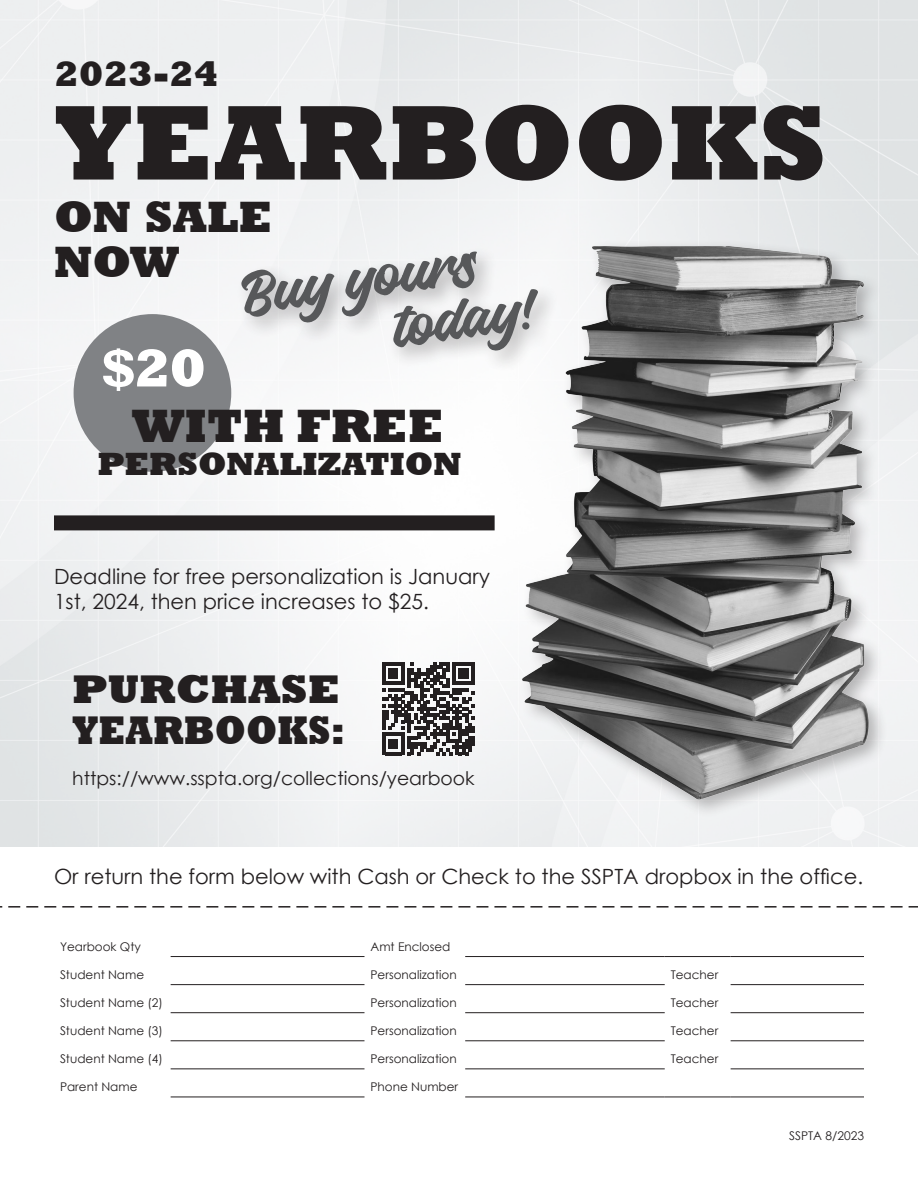
<style>
.page{position:relative;width:918px;height:1188px;background:#fff}
.page>*{position:absolute;margin:0;border:0;box-sizing:border-box;transform-origin:0 0}
.t1{font:800 108px "Rockwell";color:#231f20}
.t2{font:66.9px "Bhineka";color:#57585a}
.t3{font:800 54px "Rockwell";color:#fff}
.t4{font:800 48px "Rockwell";color:#231f20}
.t5{font:800 45px "Rockwell";color:#231f20}
.t6{font:800 41.1px "Rockwell";color:#231f20;scale:.88 1}
.t7{font:800 41.1px "Rockwell";color:#231f20;scale:1.05 1}
.t8{font:800 36px "Rockwell";color:#231f20}
.t9{font:800 33px "Rockwell";color:#231f20}
.t10{font:21px "Century Gothic";color:#231f20}
.t11{font:18.75px "Century Gothic";color:#231f20}
.t12{font:12px "Century Gothic";color:#231f20}
</style>
<div class="page">
<img style="left:0;top:0;width:918px;height:847px">
<div style="left:517px;top:240px;width:371px;height:578px;background:#231f20;opacity:.3"></div>
<img style="left:515px;top:228px;width:361px;height:588px">
<div style="left:54px;top:515px;width:441px;height:15px;background:#231f20"></div>
<div style="left:74px;top:314px;width:157px;height:158px;background:#808285;border-radius:50%"></div>
<div style="left:235px;top:246px;width:324px;height:127px;background:#231f20;opacity:.3"></div>
<hr style="left:465px;top:956px;width:200px;height:1px;background:#231f20">
<hr style="left:665px;top:956px;width:66px;height:1px;background:#231f20">
<hr style="left:731px;top:956px;width:133px;height:1px;background:#231f20">
<hr style="left:465px;top:984px;width:200px;height:1px;background:#231f20">
<hr style="left:731px;top:984px;width:133px;height:1px;background:#231f20">
<hr style="left:465px;top:1012px;width:200px;height:1px;background:#231f20">
<hr style="left:731px;top:1012px;width:133px;height:1px;background:#231f20">
<hr style="left:465px;top:1041px;width:200px;height:1px;background:#231f20">
<hr style="left:731px;top:1041px;width:133px;height:1px;background:#231f20">
<hr style="left:465px;top:1069px;width:200px;height:1px;background:#231f20">
<hr style="left:731px;top:1069px;width:133px;height:1px;background:#231f20">
<hr style="left:465px;top:1097px;width:200px;height:1px;background:#231f20">
<hr style="left:665px;top:1097px;width:66px;height:1px;background:#231f20">
<hr style="left:731px;top:1097px;width:133px;height:1px;background:#231f20">
<hr style="left:171px;top:956px;width:194px;height:1px;background:#231f20">
<hr style="left:171px;top:984px;width:194px;height:1px;background:#231f20">
<hr style="left:171px;top:1012px;width:194px;height:1px;background:#231f20">
<hr style="left:171px;top:1041px;width:194px;height:1px;background:#231f20">
<hr style="left:171px;top:1069px;width:194px;height:1px;background:#231f20">
<hr style="left:171px;top:1097px;width:194px;height:1px;background:#231f20">
<svg style="left:382px;top:662px;width:93px;height:93px"></svg>
<svg style="left:0;top:906px;width:918px;height:2px"></svg>
<p class="t8" style="left:54px;top:54px;width:166px">2023-24</p>
<p class="t1" style="left:54px;top:81px;width:774px">YEARBOOKS</p>
<p class="t5" style="left:54px;top:190px;width:220px">ON SALE</p>
<p class="t5" style="left:54px;top:235px;width:127px">NOW</p>
<p class="t2" style="left:243px;top:261px;width:251px;rotate:-8deg">Buy yours</p>
<p class="t2" style="left:387px;top:295px;width:144px;rotate:-8deg">today!</p>
<p class="t3" style="left:102px;top:337px;width:106px">$20</p>
<p class="t4" style="left:132px;top:398px;width:313px">WITH FREE</p>
<p class="t9" style="left:97px;top:445px;width:366px">PERSONALIZATION</p>
<p class="t10" style="left:54px;top:561px;width:438px">Deadline for free personalization is January</p>
<p class="t10" style="left:54px;top:587px;width:376px">1st, 2024, then price increases to $25.</p>
<p class="t7" style="left:72px;top:665px;width:257px">PURCHASE</p>
<p class="t6" style="left:72px;top:706px;width:311px">YEARBOOKS:</p>
<p class="t11" style="left:72px;top:765px;width:404px">https://www.sspta.org/collections/yearbook</p>
<p class="t10" style="left:54px;top:862px;width:811px">Or return the form below with Cash or Check to the SSPTA dropbox in the office.</p>
<p class="t12" style="left:60px;top:938px;width:82px">Yearbook Qty</p>
<p class="t12" style="left:370px;top:938px;width:81px">Amt Enclosed</p>
<p class="t12" style="left:60px;top:966px;width:86px">Student Name</p>
<p class="t12" style="left:370px;top:966px;width:88px">Personalization</p>
<p class="t12" style="left:671px;top:966px;width:49px">Teacher</p>
<p class="t12" style="left:60px;top:994px;width:105px">Student Name (2)</p>
<p class="t12" style="left:370px;top:994px;width:88px">Personalization</p>
<p class="t12" style="left:671px;top:994px;width:49px">Teacher</p>
<p class="t12" style="left:60px;top:1022px;width:105px">Student Name (3)</p>
<p class="t12" style="left:370px;top:1022px;width:88px">Personalization</p>
<p class="t12" style="left:671px;top:1022px;width:49px">Teacher</p>
<p class="t12" style="left:60px;top:1050px;width:105px">Student Name (4)</p>
<p class="t12" style="left:370px;top:1050px;width:88px">Personalization</p>
<p class="t12" style="left:671px;top:1050px;width:49px">Teacher</p>
<p class="t12" style="left:60px;top:1078px;width:79px">Parent Name</p>
<p class="t12" style="left:370px;top:1078px;width:89px">Phone Number</p>
<p class="t12" style="left:789px;top:1127px;width:76px">SSPTA 8/2023</p>
</div>
